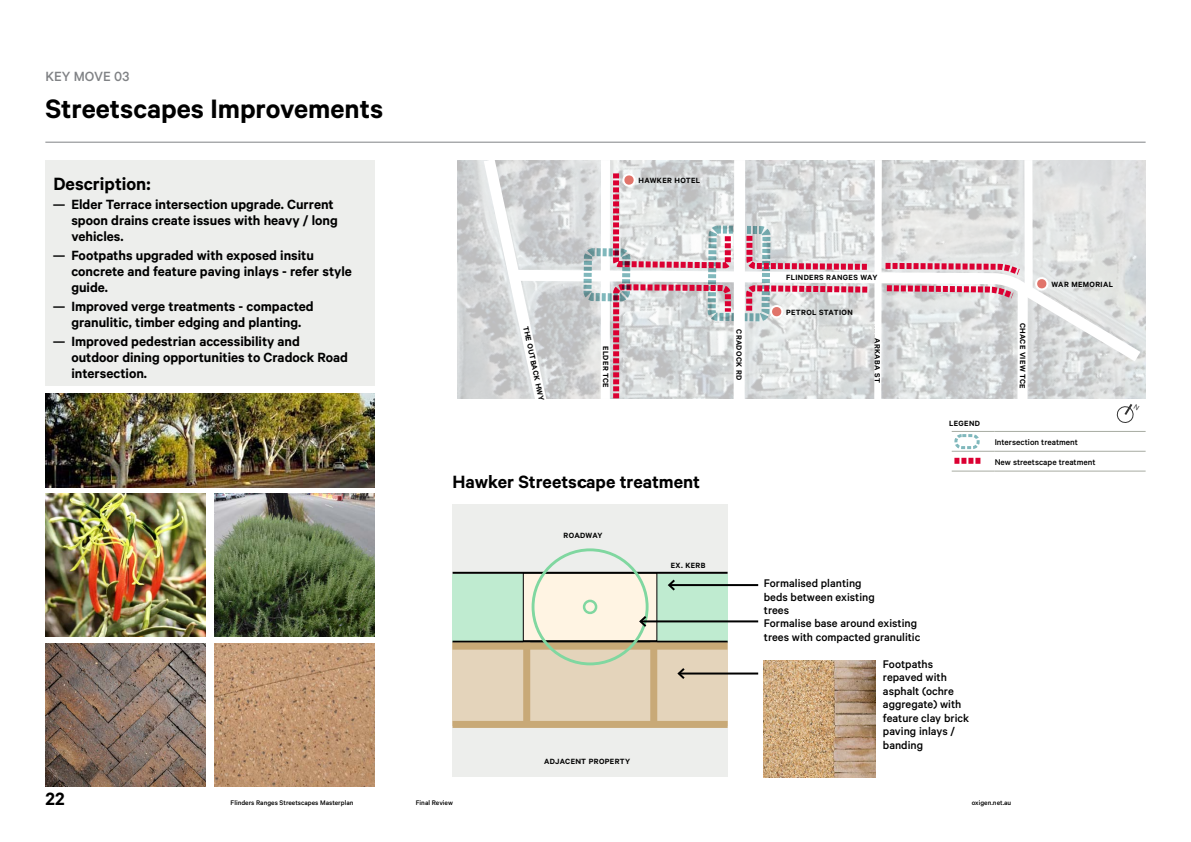
<style>
.page{position:relative;width:1191px;height:842px;background:#fff}
.page>*{position:absolute;margin:0;border:0;box-sizing:border-box;transform-origin:0 0}
.t1{font:600 30px "Calibre";color:#000}
.t2{font:600 20px "Calibre";color:#000}
.t3{font:600 15px/16px "Calibre";color:#000}
.t4{font:500 15px "Calibre";color:#808285}
.t5{font:500 12.5px/13.5px "Calibre";color:#000}
.t6{font:500 9.4px/19.8px "Calibre";color:#000}
.t7{font:600 8.5px "Calibre";letter-spacing:.045em;color:#000}
.t8{font:600 8.5px "Calibre";letter-spacing:.025em;color:#000}
.t9{font:500 7.5px "Calibre";color:#000}
</style>
<div class="page">
<hr style="left:45px;top:142px;width:1100px;height:1px;background:#808285">
<svg style="left:457px;top:160px;width:667px;height:239px;background:#d7d9d9"></svg>
<div style="left:45px;top:160px;width:330px;height:226px;background:#edeeec"></div>
<div style="left:452px;top:574px;width:71px;height:68px;background:#bfebd0"></div>
<div style="left:657px;top:574px;width:70px;height:68px;background:#bfebd0"></div>
<div style="left:452px;top:724px;width:275px;height:53px;background:#edeeec"></div>
<div style="left:452px;top:504px;width:275px;height:68px;background:#edeeec"></div>
<div style="left:452px;top:642px;width:275px;height:83px;background:#e4d4bb"></div>
<hr style="left:452px;top:641px;width:275px;height:2px;background:#000">
<div style="left:523px;top:573px;width:134px;height:68px;background:#fff4e3"></div>
<div style="left:523px;top:572px;width:134px;height:69px;border:1px solid #000"></div>
<hr style="left:452px;top:572px;width:275px;height:2px;background:#000">
<div style="left:650px;top:643px;width:7px;height:82px;background:#c8a977"></div>
<div style="left:523px;top:643px;width:7px;height:82px;background:#c8a977"></div>
<div style="left:452px;top:721px;width:275px;height:7px;background:#c8a977"></div>
<div style="left:452px;top:643px;width:275px;height:7px;background:#c8a977"></div>
<svg style="left:533px;top:550px;width:114px;height:114px"></svg>
<div style="left:531px;top:548px;width:117px;height:117px;border:3px solid #80d7a0;border-radius:50%"></div>
<div style="left:583px;top:600px;width:14px;height:14px;border:2px solid #80d7a0;border-radius:50%"></div>
<img style="left:764px;top:660px;width:111px;height:117px">
<hr style="left:679px;top:672px;width:79px;height:2px;background:#000">
<svg style="left:677px;top:668px;width:10px;height:11px"></svg>
<hr style="left:640px;top:620px;width:118px;height:2px;background:#000">
<svg style="left:637px;top:614px;width:11px;height:15px"></svg>
<hr style="left:669px;top:584px;width:89px;height:2px;background:#000">
<svg style="left:667px;top:579px;width:10px;height:12px"></svg>
<svg style="left:556px;top:264px;width:590px;height:108px;background:#dbdddd"></svg>
<svg style="left:476px;top:160px;width:80px;height:239px"></svg>
<svg style="left:582px;top:160px;width:469px;height:239px"></svg>
<img style="left:45px;top:393px;width:330px;height:95px">
<img style="left:45px;top:644px;width:161px;height:143px">
<img style="left:214px;top:644px;width:161px;height:143px">
<img style="left:45px;top:494px;width:161px;height:143px">
<img style="left:214px;top:494px;width:161px;height:143px">
<hr style="left:951px;top:431px;width:43px;height:1px;background:#a7aba1">
<hr style="left:994px;top:431px;width:151px;height:1px;background:#a7aba1">
<hr style="left:951px;top:451px;width:43px;height:1px;background:#a7aba1">
<hr style="left:951px;top:471px;width:43px;height:1px;background:#a7aba1">
<hr style="left:994px;top:451px;width:151px;height:1px;background:#a7aba1">
<hr style="left:994px;top:471px;width:151px;height:1px;background:#a7aba1">
<div style="left:954px;top:434px;width:25px;height:15px;border:3px dashed #80b8bc;border-radius:6px"></div>
<svg style="left:954px;top:458px;width:27px;height:6px"></svg>
<svg style="left:1116px;top:404px;width:18px;height:19px"></svg>
<p class="t4" style="left:45px;top:68px;width:85px">KEY MOVE 03</p>
<h1 class="t1" style="left:45px;top:91px;width:339px">Streetscapes Improvements</h1>
<h2 class="t2" style="left:53px;top:172px;width:99px">Description:</h2>
<p class="t3" style="left:71px;top:196px;width:268px;text-indent:-18px">— Elder Terrace intersection upgrade. Current spoon drains create issues with heavy / long vehicles.</p>
<p class="t3" style="left:71px;top:247px;width:282px;text-indent:-18px">— Footpaths upgraded with exposed insitu concrete and feature paving inlays - refer style guide.</p>
<p class="t3" style="left:53px;top:298px;width:262px;text-align:center">— Improved verge treatments - compacted granulitic, timber edging and planting.</p>
<p class="t3" style="left:71px;top:333px;width:278px;text-indent:-18px">— Improved pedestrian accessibility and outdoor dining opportunities to Cradock Road intersection.</p>
<p class="t7" style="left:531px;top:325px;width:78px;rotate:78deg">THE OUTBACK HWY</p>
<p class="t7" style="left:638px;top:176px;width:63px">HAWKER HOTEL</p>
<p class="t7" style="left:786px;top:272px;width:93px">FLINDERS RANGES WAY</p>
<p class="t7" style="left:786px;top:307px;width:68px">PETROL STATION</p>
<p class="t7" style="left:744px;top:311px;width:58px;rotate:90deg">CRADDOCK RD</p>
<p class="t7" style="left:882px;top:320px;width:46px;rotate:90deg">ARKABA ST</p>
<p class="t7" style="left:1027px;top:323px;width:68px;rotate:90deg">CHACE VIEW TCE</p>
<p class="t7" style="left:744px;top:329px;width:53px;rotate:90deg">CRADOCK RD</p>
<p class="t7" style="left:611px;top:346px;width:44px;rotate:90deg">ELDER TCE</p>
<p class="t7" style="left:882px;top:338px;width:46px;rotate:90deg">ARKABA ST</p>
<p class="t7" style="left:949px;top:418px;width:32px">LEGEND</p>
<p class="t7" style="left:1051px;top:279px;width:63px">WAR MEMORIAL</p>
<p class="t6" style="left:994px;top:432px;width:102px">Intersection treatment<br>New streetscape treatment</p>
<h2 class="t2" style="left:452px;top:470px;width:249px">Hawker Streetscape treatment</h2>
<p class="t8" style="left:563px;top:531px;width:40px">ROADWAY</p>
<p class="t7" style="left:671px;top:560px;width:36px">EX. KERB</p>
<p class="t7" style="left:544px;top:756px;width:88px">ADJACENT PROPERTY</p>
<p class="t5" style="left:764px;top:576px;width:112px">Formalised planting beds between existing trees</p>
<p class="t5" style="left:764px;top:616px;width:158px">Formalise base around existing trees with compacted granulitic</p>
<p class="t5" style="left:883px;top:657px;width:88px">Footpaths repaved with asphalt (ochre aggregate) with feature clay brick paving inlays / banding</p>
<h2 class="t2" style="left:45px;top:787px;width:21px">22</h2>
<p class="t9" style="left:231px;top:798px;width:124px">Flinders Ranges Streetscapes Masterplan</p>
<p class="t9" style="left:416px;top:798px;width:39px">Final Review</p>
<p class="t9" style="left:971px;top:798px;width:41px">oxigen.net.au</p>
</div>
